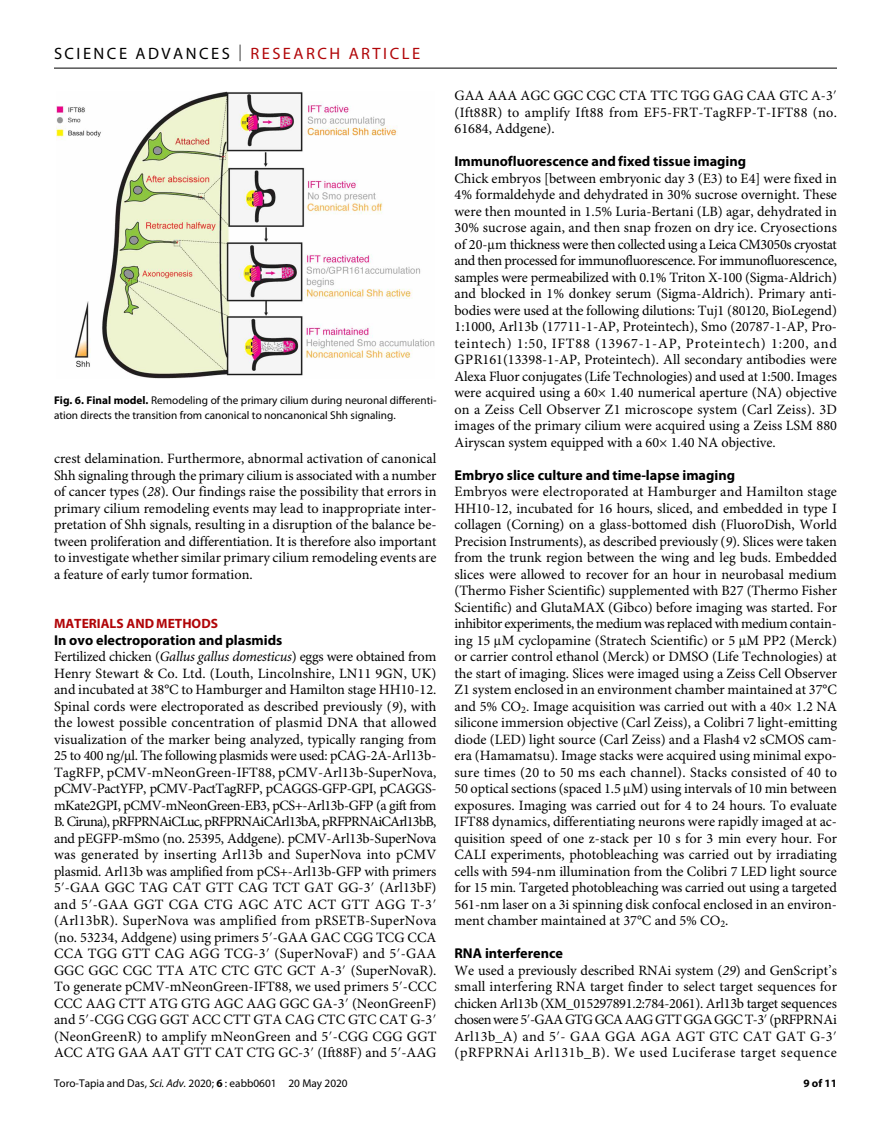
<style>
.page{position:relative;width:891px;height:1134px;background:#fff}
.page>*{position:absolute;margin:0;border:0;box-sizing:border-box;transform-origin:0 0}
.t1{font:16.5px "Myriad Pro";letter-spacing:.15em;color:#000}
.t2{font:14.25px/16.5px "Minion Pro";color:#000;text-align:justify}
.t3{font:700 14.25px "Myriad Pro";color:#000}
.t4{font:700 13.5px "Myriad Pro";color:#b10508}
.t5{font:11.25px/15px "Myriad Pro";color:#000}
.t6{font:700 11.25px "Myriad Pro";color:#000}
.s1{font-weight:300}
.s2{color:#b10508}
.s3{font-weight:700}
.s4{font-style:italic}
</style>
<div class="page">
<hr style="left:54px;top:68px;width:783px;height:1px;background:#000">
<img style="left:56px;top:91px;width:378px;height:288px">
<p class="t1" style="left:54px;top:40px;width:368px">SCIENCE ADVANCES <span class="s1">|</span> <span class="s2">RESEARCH ARTICLE</span></p>
<p class="t5" style="left:54px;top:393px;width:384px"><span class="s3">Fig. 6. Final model.</span> Remodeling of the primary cilium during neuronal differenti&shy;ation directs the transition from canonical to noncanonical Shh signaling.</p>
<p class="t2" style="left:54px;top:452px;width:384px">crest delamination. Furthermore, abnormal activation of canonical Shh signaling through the primary cilium is associated with a number of cancer types (<span class="s4">28</span>). Our findings raise the possibility that errors in primary cilium remodeling events may lead to inappropriate inter&shy;pretation of Shh signals, resulting in a disruption of the balance be&shy;tween proliferation and differentiation. It is therefore also important to investigate whether similar primary cilium remodeling events are a feature of early tumor formation.</p>
<p class="t4" style="left:54px;top:613px;width:166px">MATERIALS AND METHODS</p>
<p class="t3" style="left:54px;top:628px;width:230px">In ovo electroporation and plasmids</p>
<p class="t2" style="left:54px;top:650px;width:384px">Fertilized chicken (<span class="s4">Gallus gallus domesticus</span>) eggs were obtained from Henry Stewart &amp; Co. Ltd. (Louth, Lincolnshire, LN11 9GN, UK) and incubated at 38°C to Hamburger and Hamilton stage HH10-12.<br>Spinal cords were electroporated as described previously (<span class="s4">9</span>), with the lowest possible concentration of plasmid DNA that allowed visualization of the marker being analyzed, typically ranging from 25 to 400 ng/ l. The following plasmids were used: pCAG-2A-Arl13b-TagRFP, pCMV-mNeonGreen-IFT88, pCMV-Arl13b-SuperNova, pCMV-PactYFP, pCMV-PactTagRFP, pCAGGS-GFP-GPI, pCAGGS&shy;mKate2GPI, pCMV-mNeonGreen-EB3, pCS+-Arl13b-GFP (a gift from B. Ciruna), pRFPRNAiCLuc, pRFPRNAiCArl13bA, pRFPRNAiCArl13bB, and pEGFP-mSmo (no. 25395, Addgene). pCMV-Arl13b-SuperNova was generated by inserting Arl13b and SuperNova into pCMV plasmid. Arl13b was amplified from pCS+-Arl13b-GFP with primers 5′-GAA GGC TAG CAT GTT CAG TCT GAT GG-3′ (Arl13bF) and 5′-GAA GGT CGA CTG AGC ATC ACT GTT AGG T-3′ (Arl13bR). SuperNova was amplified from pRSETB-SuperNova (no. 53234, Addgene) using primers 5′-GAA GAC CGG TCG CCA CCA TGG GTT CAG AGG TCG-3′ (SuperNovaF) and 5′-GAA GGC GGC CGC TTA ATC CTC GTC GCT A-3′ (SuperNovaR).<br>To generate pCMV-mNeonGreen-IFT88, we used primers 5′-CCC CCC AAG CTT ATG GTG AGC AAG GGC GA-3′ (NeonGreenF) and 5′-CGG CGG GGT ACC CTT GTA CAG CTC GTC CAT G-3′ (NeonGreenR) to amplify mNeonGreen and 5′-CGG CGG GGT ACC ATG GAA AAT GTT CAT CTG GC-3′ (Ift88F) and 5′-AAG</p>
<p class="t5" style="left:54px;top:1076px;width:295px">Toro-Tapia and Das, <span class="s4">Sci. Adv.</span> 2020; <span class="s3">6</span> : eabb0601 20 May 2020</p>
<p class="t2" style="left:454px;top:89px;width:384px">GAA AAA AGC GGC CGC CTA TTC TGG GAG CAA GTC A-3′ (Ift88R) to amplify Ift88 from EF5-FRT-TagRFP-T-IFT88 (no.<br>61684, Addgene).</p>
<p class="t3" style="left:454px;top:150px;width:293px">Immunofluorescence and fixed tissue imaging</p>
<p class="t2" style="left:454px;top:171px;width:384px">Chick embryos [between embryonic day 3 (E3) to E4] were fixed in 4% formaldehyde and dehydrated in 30% sucrose overnight. These were then mounted in 1.5% Luria-Bertani (LB) agar, dehydrated in 30% sucrose again, and then snap frozen on dry ice. Cryosections of 20- m thickness were then collected using a Leica CM3050s cryostat and then processed for immunofluorescence. For immunofluorescence, samples were permeabilized with 0.1% Triton X-100 (Sigma-Aldrich) and blocked in 1% donkey serum (Sigma-Aldrich). Primary anti&shy;bodies were used at the following dilutions: Tuj1 (80120, BioLegend)<br>1:1000, Arl13b (17711-1-AP, Proteintech), Smo (20787-1-AP, Pro&shy;teintech) 1:50, IFT88 (13967-1-AP, Proteintech) 1:200, and GPR161(13398-1-AP, Proteintech). All secondary antibodies were Alexa Fluor conjugates (Life Technologies) and used at 1:500. Images were acquired using a 60× 1.40 numerical aperture (NA) objective on a Zeiss Cell Observer Z1 microscope system (Carl Zeiss). 3D images of the primary cilium were acquired using a Zeiss LSM 880<br>Airyscan system equipped with a 60× 1.40 NA objective.</p>
<p class="t3" style="left:454px;top:463px;width:282px">Embryo slice culture and time-lapse imaging</p>
<p class="t2" style="left:454px;top:485px;width:384px">Embryos were electroporated at Hamburger and Hamilton stage HH10-12, incubated for 16 hours, sliced, and embedded in type I collagen (Corning) on a glass-bottomed dish (FluoroDish, World Precision Instruments), as described previously (<span class="s4">9</span>). Slices were taken from the trunk region between the wing and leg buds. Embedded slices were allowed to recover for an hour in neurobasal medium (Thermo Fisher Scientific) supplemented with B27 (Thermo Fisher Scientific) and GlutaMAX (Gibco) before imaging was started. For inhibitor experiments, the medium was replaced with medium contain&shy;ing 15 M cyclopamine (Stratech Scientific) or 5 M PP2 (Merck) or carrier control ethanol (Merck) or DMSO (Life Technologies) at the start of imaging. Slices were imaged using a Zeiss Cell Observer Z1 system enclosed in an environment chamber maintained at 37°C and 5% CO<sub>2</sub>. Image acquisition was carried out with a 40× 1.2 NA silicone immersion objective (Carl Zeiss), a Colibri 7 light-emitting diode (LED) light source (Carl Zeiss) and a Flash4 v2 sCMOS cam&shy;era (Hamamatsu). Image stacks were acquired using minimal expo&shy;sure times (20 to 50 ms each channel). Stacks consisted of 40 to 50 optical sections (spaced 1.5 M) using intervals of 10 min between exposures. Imaging was carried out for 4 to 24 hours. To evaluate IFT88 dynamics, differentiating neurons were rapidly imaged at ac&shy;quisition speed of one z-stack per 10 s for 3 min every hour. For CALI experiments, photobleaching was carried out by irradiating cells with 594-nm illumination from the Colibri 7 LED light source for 15 min. Targeted photobleaching was carried out using a targeted 561-nm laser on a 3i spinning disk confocal enclosed in an environ&shy;ment chamber maintained at 37°C and 5% CO<sub>2</sub>.</p>
<p class="t3" style="left:455px;top:942px;width:110px">RNA interference</p>
<p class="t2" style="left:455px;top:963px;width:384px">We used a previously described RNAi system (<span class="s4">29</span>) and GenScript’s small interfering RNA target finder to select target sequences for chicken Arl13b (XM_015297891.2:784-2061). Arl13b target sequences chosen were 5′-GAA GTG GCA AAG GTT GGA GGC T-3′ (pRFPRNAi Arl13b_A) and 5′- GAA GGA AGA AGT GTC CAT GAT G-3′ (pRFPRNAi Arl131b_B). We used Luciferase target sequence</p>
<p class="t6" style="left:803px;top:1074px;width:35px">9 of 11</p>
</div>
